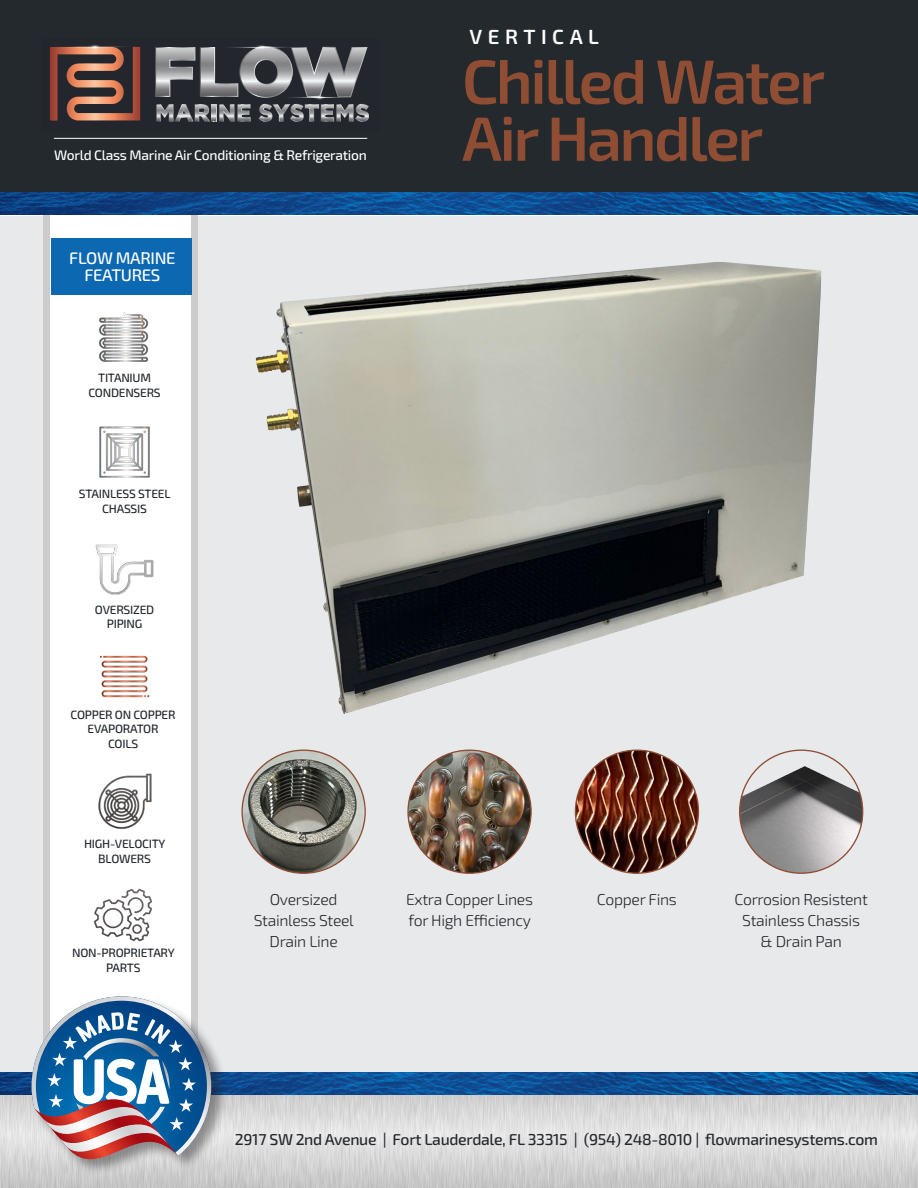
<style>
.page{position:relative;width:918px;height:1188px;background:#fff}
.page>*{position:absolute;margin:0;border:0;box-sizing:border-box;transform-origin:0 0}
.t1{font:600 62.4px/57px "Exo 2";letter-spacing:-.04em;color:#8f4d34}
.t2{font:600 20.4px "Exo 2";letter-spacing:.27em;color:#fff}
.t3{font:500 16.8px/17.7px "Exo 2";letter-spacing:-.02em;color:#fff;text-align:center}
.t4{font:300 15.75px/21px "Exo 2";letter-spacing:-.02em;color:#24292d;text-align:center}
.t5{font:500 15.75px "Exo 2";letter-spacing:-.02em;color:#24292d}
.t6{font:500 13.8px "Exo 2";letter-spacing:-.02em;color:#fff}
.t7{font:500 12px/14.5px "Exo 2";letter-spacing:-.02em;color:#24292d;text-align:center}
</style>
<div class="page">
<div style="left:0;top:216px;width:918px;height:856px;background:#e8e9ea"></div>
<img style="left:243px;top:750px;width:121px;height:123px">
<img style="left:408px;top:750px;width:123px;height:123px;border-radius:62px">
<img style="left:740px;top:750px;width:123px;height:123px;border-radius:62px">
<div style="left:43px;top:101px;width:155px;height:1016px;background:#ccc"></div>
<div style="left:51px;top:101px;width:140px;height:1016px;background:#fff"></div>
<img style="left:0;top:1072px;width:918px;height:116px">
<div style="left:30px;top:995px;width:197px;height:181px;background:#231f20;opacity:.45"></div>
<svg style="left:32px;top:996px;width:179px;height:163px"></svg>
<img style="left:575px;top:750px;width:123px;height:123px;border-radius:62px">
<div style="left:0;top:0;width:918px;height:192px;background:#24292d"></div>
<svg style="left:50px;top:45px;width:83px;height:76px"></svg>
<svg style="left:155px;top:45px;width:214px;height:77px"></svg>
<hr style="left:54px;top:138px;width:313px;height:1px;background:#fff">
<img style="left:0;top:192px;width:918px;height:22px">
<img style="left:99px;top:312px;width:50px;height:50px">
<img style="left:99px;top:426px;width:51px;height:52px">
<img style="left:95px;top:544px;width:59px;height:51px">
<img style="left:99px;top:655px;width:51px;height:43px">
<img style="left:98px;top:773px;width:54px;height:56px">
<img style="left:93px;top:888px;width:60px;height:54px">
<div style="left:51px;top:238px;width:140px;height:57px;background:#0c68b1"></div>
<img style="left:255px;top:262px;width:567px;height:452px">
<p class="t6" style="left:54px;top:145px;width:314px">World Class Marine Air Conditioning &amp; Refrigeration</p>
<p class="t3" style="left:69px;top:248px;width:108px">FLOW MARINE<br>FEATURES</p>
<p class="t7" style="left:98px;top:370px;width:54px">TITANIUM</p>
<p class="t7" style="left:88px;top:385px;width:74px">CONDENSERS</p>
<p class="t7" style="left:79px;top:486px;width:93px">STAINLESS STEEL<br>CHASSIS</p>
<p class="t7" style="left:95px;top:602px;width:61px">OVERSIZED<br>PIPING</p>
<p class="t7" style="left:71px;top:707px;width:107px">COPPER ON COPPER<br>EVAPORATOR<br>COILS</p>
<p class="t7" style="left:84px;top:836px;width:83px">HIGH-VELOCITY</p>
<p class="t7" style="left:98px;top:851px;width:54px">BLOWERS</p>
<p class="t2" style="left:470px;top:22px;width:131px">VERTICAL</p>
<p class="t1" style="left:462px;top:51px;width:365px">Chilled Water<br>Air Handler</p>
<p class="t7" style="left:72px;top:946px;width:104px">NON-PROPRIETARY<br>PARTS</p>
<p class="t4" style="left:254px;top:889px;width:101px">Oversized<br>Stainless Steel<br>Drain Line</p>
<p class="t4" style="left:406px;top:889px;width:128px;text-align:left">Extra Copper Lines for High Efficiency</p>
<p class="t4" style="left:597px;top:889px;width:81px">Copper Fins</p>
<p class="t4" style="left:734px;top:889px;width:135px">Corrosion Resistent<br>Stainless Chassis &amp; Drain Pan</p>
<p class="t5" style="left:235px;top:1129px;width:644px">2917 SW 2nd Avenue | Fort Lauderdale, FL 33315 | (954) 248-8010 | flowmarinesystems.com</p>
</div>
